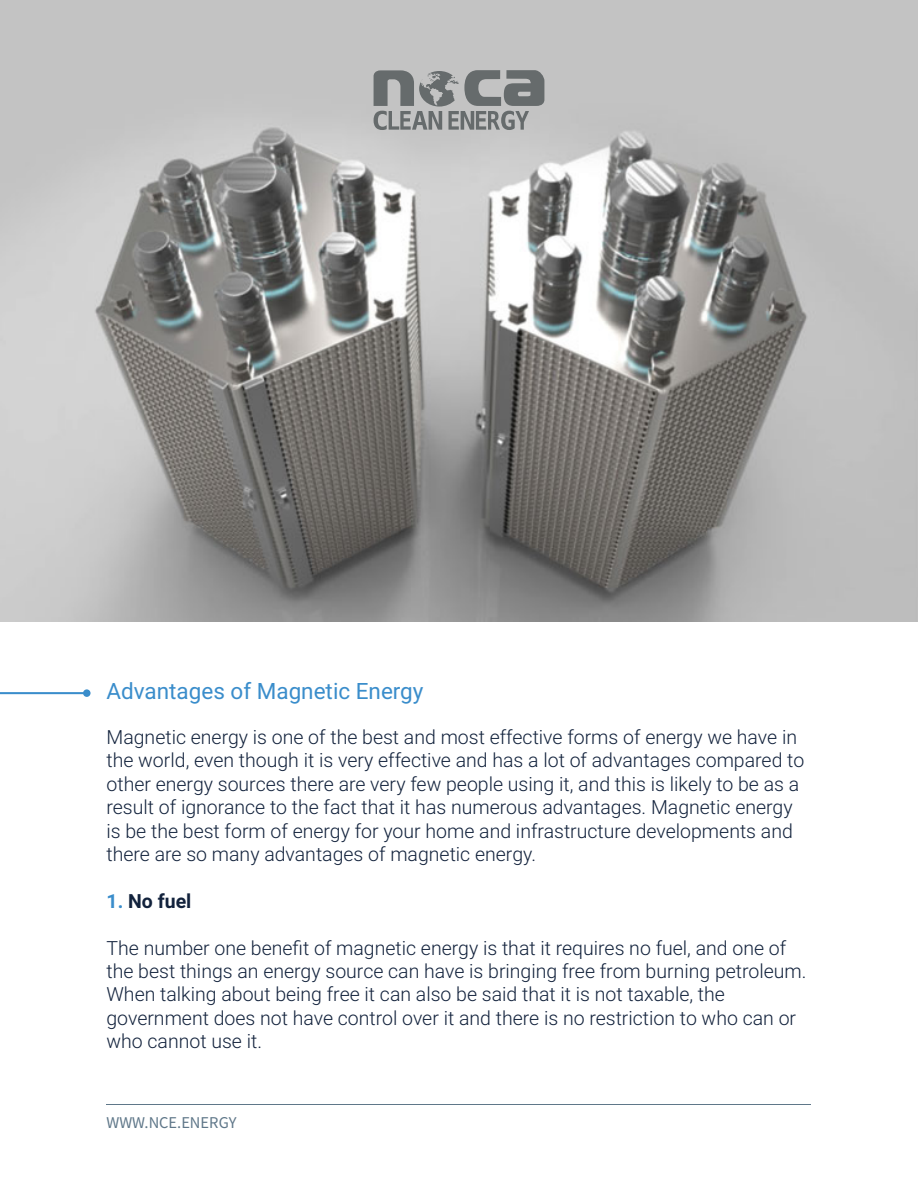
<style>
.page{position:relative;width:918px;height:1188px;background:#fff}
.page>*{position:absolute;margin:0;border:0;box-sizing:border-box;transform-origin:0 0}
.t1{font:22.5px "Roboto";color:#3a8dcb}
.t2{font:300 19.5px/23.4px "Roboto";color:#12223c}
.t3{font:700 19.5px "Roboto";color:#12223c}
.t4{font:16.5px "Source Sans Pro";color:#5f7789}
.s1{color:#3a8dcb}
</style>
<div class="page">
<img style="left:0;top:0;width:918px;height:621px">
<hr style="left:106px;top:1104px;width:706px;height:1px;background:#5f7789">
<svg style="left:0;top:689px;width:91px;height:8px"></svg>
<svg style="left:374px;top:70px;width:170px;height:60px;background:#939596"></svg>
<p class="t1" style="left:106px;top:675px;width:319px">Advantages of Magnetic Energy</p>
<p class="t2" style="left:106px;top:725px;width:699px">Magnetic energy is one of the best and most effective forms of energy we have in the world, even though it is very effective and has a lot of advantages compared to other energy sources there are very few people using it, and this is likely to be as a result of ignorance to the fact that it has numerous advantages. Magnetic energy is be the best form of energy for your home and infrastructure developments and there are so many advantages of magnetic energy.</p>
<p class="t3" style="left:106px;top:887px;width:86px"><span class="s1">1.</span> No fuel</p>
<p class="t2" style="left:106px;top:935px;width:702px">The number one benefit of magnetic energy is that it requires no fuel, and one of the best things an energy source can have is bringing free from burning petroleum.<br>When talking about being free it can also be said that it is not taxable, the government does not have control over it and there is no restriction to who can or who cannot use it.</p>
<p class="t4" style="left:106px;top:1112px;width:132px">WWW.NCE.ENERGY</p>
</div>
